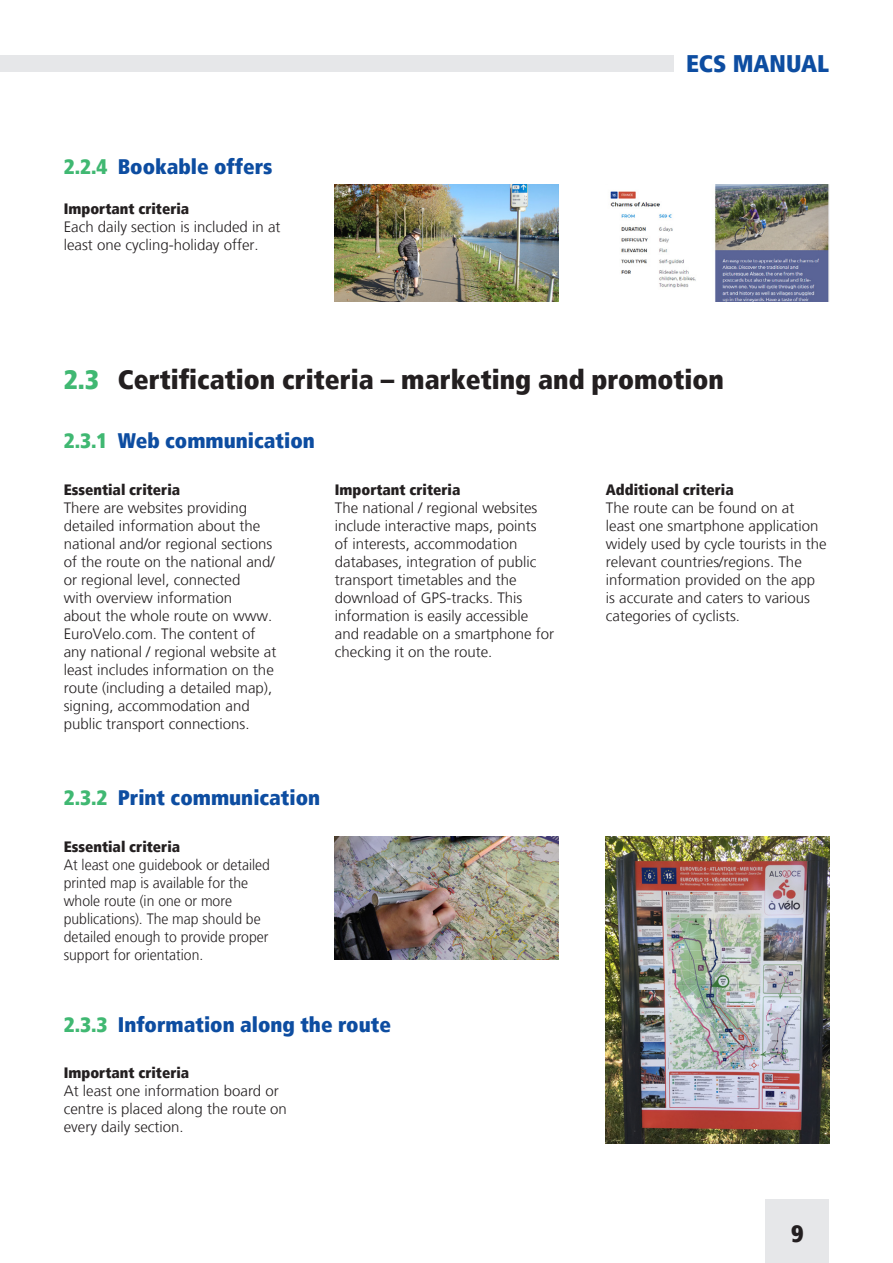
<style>
.page{position:relative;width:893px;height:1263px;background:#fff}
.page>*{position:absolute;margin:0;border:0;box-sizing:border-box;transform-origin:0 0}
.t1{font:900 condensed 27px "Frutiger LT";color:#231f20}
.t2{font:900 condensed 24px "Frutiger LT";color:#0d4da1}
.t3{font:900 condensed 24px "Frutiger LT";color:#231f20}
.t4{font:900 condensed 21px "Frutiger LT";color:#0d4da1}
.t5{font:300 15px/18px "Frutiger LT";color:#231f20}
.t6{font:300 15px/18px "Frutiger LT";color:#231f20;scale:.93 1}
.t7{font:900 condensed 15px "Frutiger LT";color:#231f20}
.s1{color:#40b872}
</style>
<div class="page">
<img style="left:335px;top:184px;width:223px;height:117px">
<img style="left:610px;top:184px;width:219px;height:117px">
<img style="left:606px;top:837px;width:223px;height:307px">
<img style="left:335px;top:837px;width:223px;height:123px">
<div style="left:0;top:56px;width:673px;height:16px;background:#e6e7e9"></div>
<div style="left:765px;top:1200px;width:64px;height:63px;background:#e6e7e9"></div>
<p class="t4" style="left:64px;top:153px;width:210px"><span class="s1">2.2.4</span> Bookable offers</p>
<p class="t7" style="left:64px;top:200px;width:127px">Important criteria</p>
<p class="t5" style="left:64px;top:218px;width:218px">Each daily section is included in at least one cycling-holiday offer.</p>
<p class="t2" style="left:686px;top:49px;width:145px">ECS MANUAL</p>
<p class="t1" style="left:64px;top:363px;width:662px"><span class="s1">2.3</span> Certification criteria – marketing and promotion</p>
<p class="t4" style="left:64px;top:428px;width:253px"><span class="s1">2.3.1</span> Web communication</p>
<p class="t7" style="left:64px;top:480px;width:118px">Essential criteria</p>
<p class="t5" style="left:64px;top:499px;width:214px">There are websites providing detailed information about the national and/or regional sections of the route on the national and/ or regional level, connected<br>with overview information<br>about the whole route on www.<br>EuroVelo.com. The content of any national / regional website at least includes information on the route (including a detailed map), signing, accommodation and public transport connections.</p>
<p class="t7" style="left:335px;top:480px;width:127px">Important criteria</p>
<p class="t5" style="left:335px;top:499px;width:221px">The national / regional websites include interactive maps, points<br>of interests, accommodation databases, integration of public transport timetables and the download of GPS-tracks. This information is easily accessible and readable on a smartphone for checking it on the route.</p>
<p class="t4" style="left:64px;top:785px;width:258px"><span class="s1">2.3.2</span> Print communication</p>
<p class="t7" style="left:64px;top:837px;width:118px">Essential criteria</p>
<p class="t6" style="left:64px;top:856px;width:223px">At least one guidebook or detailed printed map is available for the whole route (in one or more publications). The map should be detailed enough to provide proper support for orientation.</p>
<p class="t4" style="left:64px;top:1011px;width:329px"><span class="s1">2.3.3</span> Information along the route</p>
<p class="t7" style="left:64px;top:1063px;width:127px">Important criteria</p>
<p class="t5" style="left:64px;top:1082px;width:225px">At least one information board or centre is placed along the route on every daily section.</p>
<p class="t7" style="left:606px;top:480px;width:129px">Additional criteria</p>
<p class="t5" style="left:606px;top:499px;width:222px">The route can be found on at least one smartphone application widely used by cycle tourists in the relevant countries/regions. The information provided on the app is accurate and caters to various categories of cyclists.</p>
<p class="t3" style="left:791px;top:1219px;width:14px">9</p>
</div>
